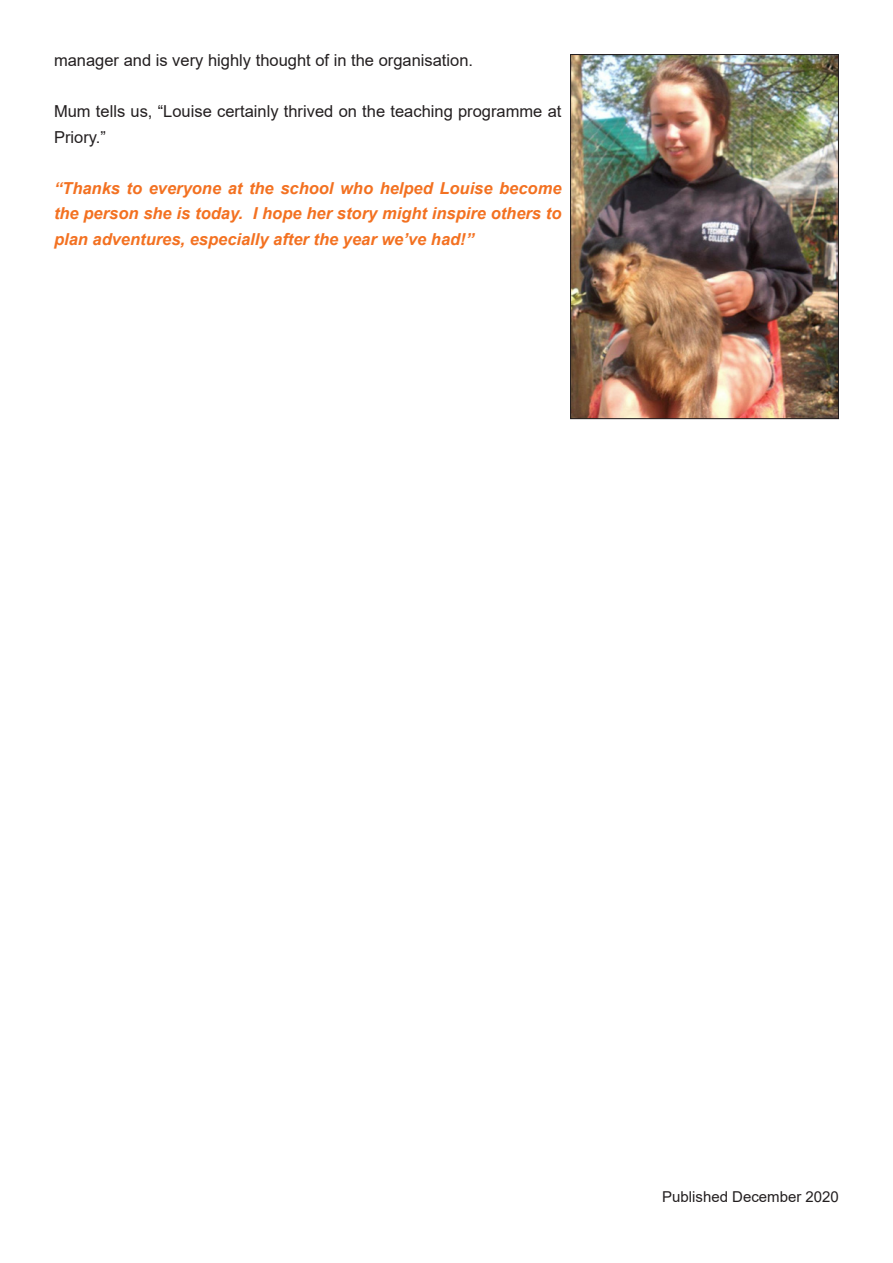
<style>
.page{position:relative;width:893px;height:1263px;background:#fff}
.page>*{position:absolute;margin:0;border:0;box-sizing:border-box;transform-origin:0 0}
.t1{font:italic 700 16.5px/25.5px "Arial";color:#f37121;text-align:justify}
.t2{font:16.5px/25.5px "Arial";color:#231f20}
.t3{font:15px "Arial";color:#231f20}
</style>
<div class="page">
<img style="left:572px;top:56px;width:265px;height:361px">
<div style="left:570px;top:54px;width:269px;height:365px;border:1px solid #231f20"></div>
<p class="t2" style="left:54px;top:47px;width:421px">manager and is very highly thought of in the organisation.</p>
<p class="t2" style="left:54px;top:98px;width:509px">Mum tells us, “Louise certainly thrived on the teaching programme at<br>Priory.”</p>
<p class="t1" style="left:54px;top:175px;width:509px">“Thanks to everyone at the school who helped Louise become the person she is today. I hope her story might inspire others to plan adventures, especially after the year we’ve had!”</p>
<p class="t3" style="left:662px;top:1186px;width:178px">Published December 2020</p>
</div>
